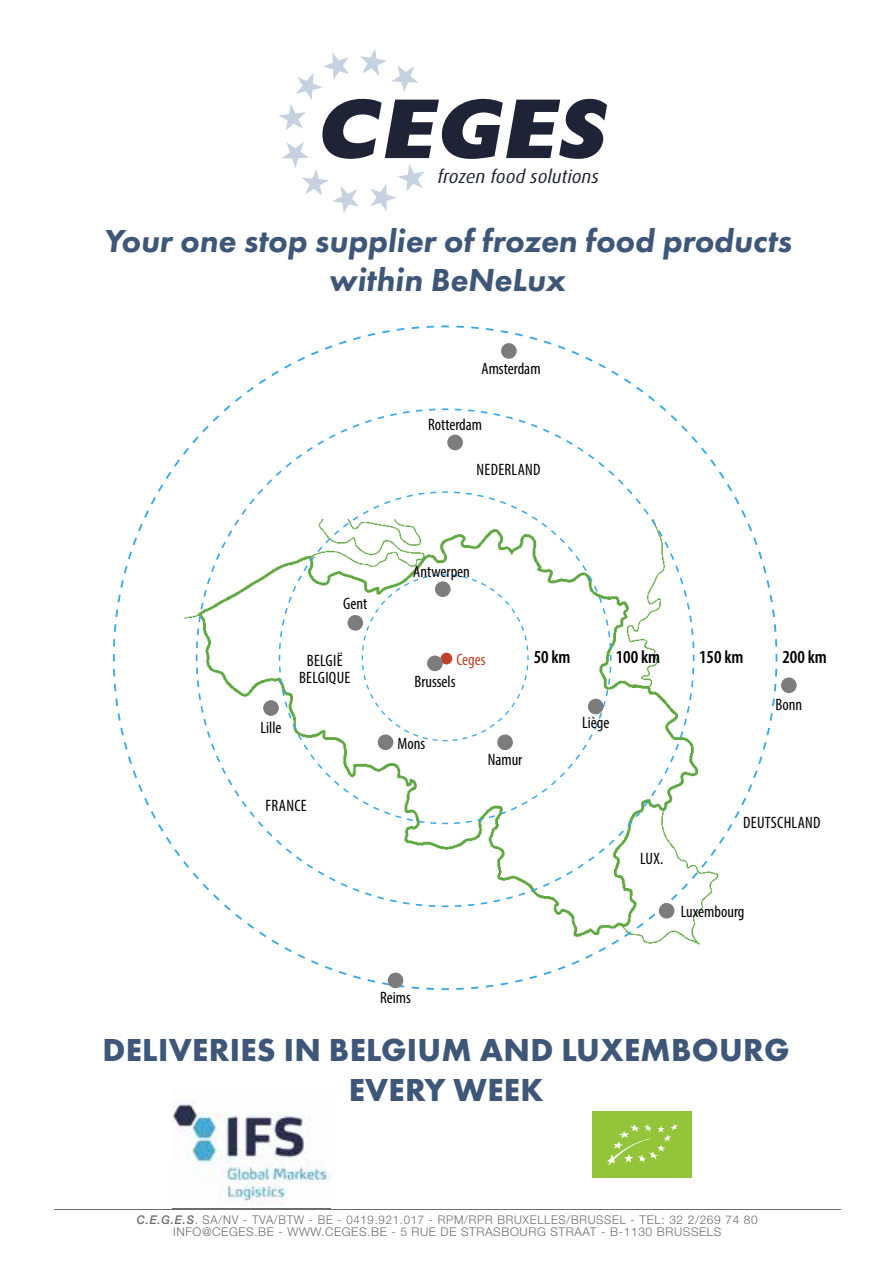
<style>
.page{position:relative;width:893px;height:1263px;background:#fff}
.page>*{position:absolute;margin:0;border:0;box-sizing:border-box;transform-origin:0 0}
.t1{font:italic 800 33px/39.6px "Futura PT";color:#3e5779;text-align:center}
.t2{font:700 33px/39.6px "Futura PT";letter-spacing:.01em;color:#3e5779;text-align:center}
.t3{font:600 condensed 18.45px "Myriad Pro";color:#000}
.t4{font:italic 18.45px "Dax";color:#1e2335}
.t5{font:condensed 16.5px "Myriad Pro";color:#000}
.t6{font:condensed 16.5px/16.5px "Myriad Pro";letter-spacing:.02em;color:#000;text-align:center}
.t7{font:condensed 16.5px "Myriad Pro";color:#c23f29}
.t8{font:300 12px/12px "Helvetica Neue LT Pro";letter-spacing:.05em;color:#696c70;text-align:center;scale:.95 1}
.s1{font-weight:500;font-style:italic}
</style>
<div class="page">
<hr style="left:54px;top:1209px;width:787px;height:1px;background:#696c70">
<img style="left:172px;top:1100px;width:158px;height:109px">
<div style="left:593px;top:1111px;width:99px;height:67px;background:#94c43a"></div>
<svg style="left:607px;top:1124px;width:71px;height:41px"></svg>
<svg style="left:113px;top:325px;width:664px;height:665px"></svg>
<svg style="left:279px;top:492px;width:332px;height:332px"></svg>
<div style="left:441px;top:653px;width:11px;height:11px;background:#c23f29;border-radius:50%"></div>
<div style="left:427px;top:655px;width:16px;height:16px;background:#7c7c7c;border-radius:50%"></div>
<div style="left:263px;top:700px;width:16px;height:16px;background:#7c7c7c;border-radius:50%"></div>
<div style="left:388px;top:972px;width:15px;height:16px;background:#7c7c7c;border-radius:50%"></div>
<div style="left:659px;top:903px;width:15px;height:15px;background:#7c7c7c;border-radius:50%"></div>
<div style="left:781px;top:677px;width:16px;height:16px;background:#7c7c7c;border-radius:50%"></div>
<div style="left:347px;top:615px;width:16px;height:16px;background:#7c7c7c;border-radius:50%"></div>
<div style="left:501px;top:343px;width:16px;height:16px;background:#7c7c7c;border-radius:50%"></div>
<div style="left:447px;top:435px;width:16px;height:15px;background:#7c7c7c;border-radius:50%"></div>
<div style="left:588px;top:699px;width:16px;height:15px;background:#7c7c7c;border-radius:50%"></div>
<div style="left:435px;top:581px;width:16px;height:16px;background:#7c7c7c;border-radius:50%"></div>
<div style="left:497px;top:734px;width:16px;height:16px;background:#7c7c7c;border-radius:50%"></div>
<div style="left:378px;top:734px;width:15px;height:16px;background:#7c7c7c;border-radius:50%"></div>
<svg style="left:279px;top:49px;width:328px;height:164px"></svg>
<h2 class="t4" style="left:437px;top:166px;width:163px">frozen food solutions</h2>
<h1 class="t1" style="left:103px;top:220px;width:690px">Your one stop supplier of frozen food products within BeNeLux</h1>
<h3 class="t5" style="left:482px;top:358px;width:61px">Amsterdam</h3>
<h3 class="t5" style="left:428px;top:414px;width:56px">Rotterdam</h3>
<h3 class="t6" style="left:476px;top:461px;width:66px">NEDERLAND</h3>
<h3 class="t5" style="left:343px;top:593px;width:26px">Gent</h3>
<h3 class="t5" style="left:413px;top:561px;width:58px">Antwerpen</h3>
<h3 class="t5" style="left:260px;top:717px;width:23px">Lille</h3>
<h3 class="t6" style="left:299px;top:652px;width:53px">BELGIË<br>BELGIQUE</h3>
<h3 class="t7" style="left:456px;top:649px;width:31px">Ceges</h3>
<h3 class="t5" style="left:414px;top:671px;width:43px">Brussels</h3>
<h2 class="t3" style="left:534px;top:646px;width:38px">50 km</h2>
<h2 class="t3" style="left:616px;top:646px;width:46px">100 km</h2>
<h2 class="t3" style="left:699px;top:646px;width:46px">150 km</h2>
<h3 class="t5" style="left:398px;top:733px;width:29px">Mons</h3>
<h3 class="t5" style="left:488px;top:749px;width:36px">Namur</h3>
<h3 class="t5" style="left:582px;top:713px;width:29px">Liège</h3>
<h3 class="t5" style="left:266px;top:796px;width:43px">FRANCE</h3>
<h2 class="t3" style="left:782px;top:646px;width:46px">200 km</h2>
<h3 class="t5" style="left:775px;top:694px;width:28px">Bonn</h3>
<h3 class="t5" style="left:380px;top:988px;width:32px">Reims</h3>
<h3 class="t5" style="left:640px;top:848px;width:25px">LUX.</h3>
<h3 class="t6" style="left:743px;top:814px;width:79px">DEUTSCHLAND</h3>
<h3 class="t5" style="left:681px;top:901px;width:65px">Luxembourg</h3>
<h1 class="t2" style="left:103px;top:1030px;width:689px">DELIVERIES IN BELGIUM AND LUXEMBOURG<br>EVERY WEEK</h1>
<p class="t8" style="left:137px;top:1213px;width:655px"><span class="s1">C.E.G.E.S</span>. SA/NV - TVA/BTW - BE - 0419.921.017 - RPM/RPR BRUXELLES/BRUSSEL - TEL: 32 2/269 74 80<br>INFO@CEGES.BE - WWW.CEGES.BE - 5 RUE DE STRASBOURG STRAAT - B-1130 BRUSSELS</p>
</div>
